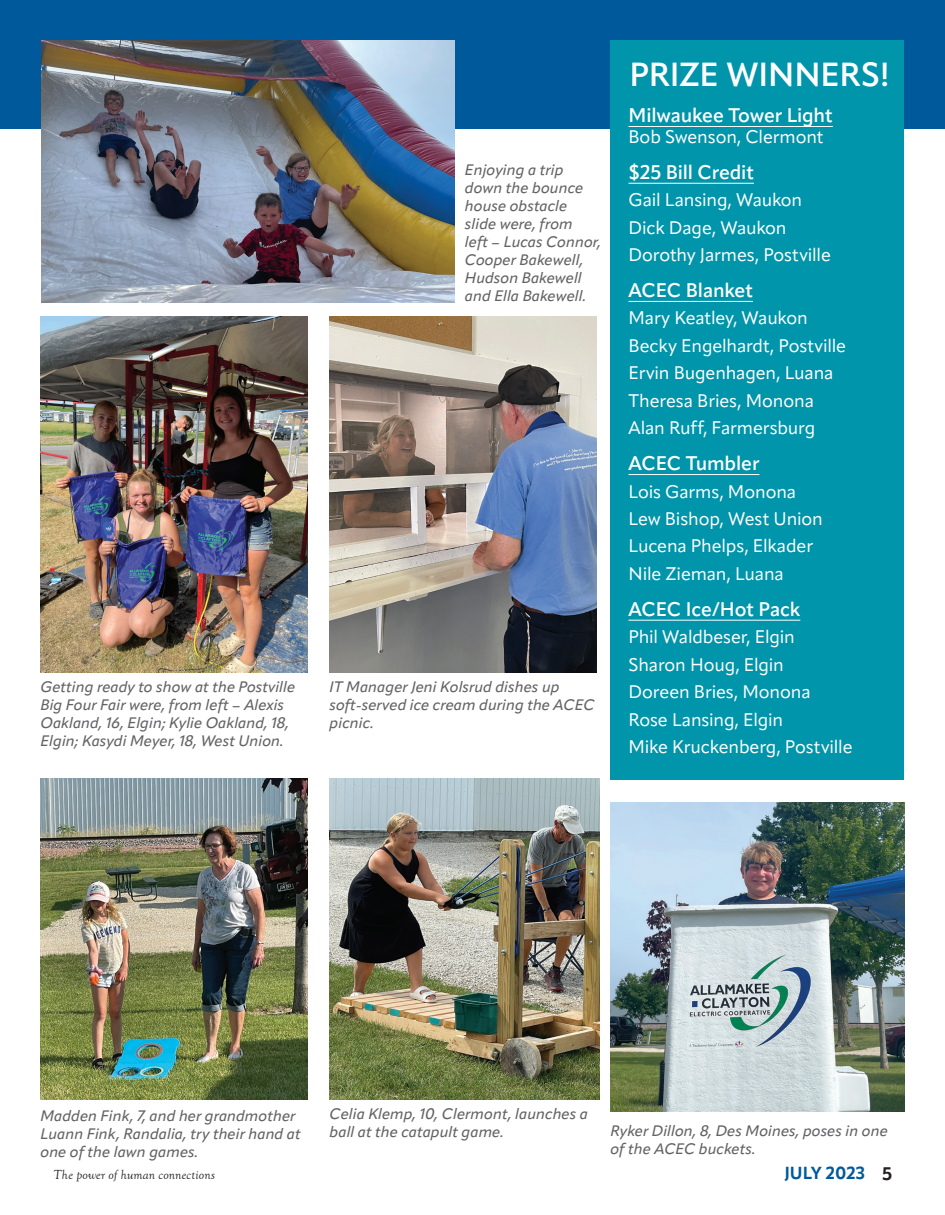
<style>
.page{position:relative;width:945px;height:1215px;background:#fff}
.page>*{position:absolute;margin:0;border:0;box-sizing:border-box;transform-origin:0 0}
.t1{font:600 33px "Apparat";letter-spacing:-.005em;color:#fff}
.t2{font:600 19.5px "Apparat";letter-spacing:-.01em;color:#fff}
.t3{font:18px/27.5px "Apparat";letter-spacing:-.01em;color:#fff}
.t4{font:700 17.25px "Apparat";letter-spacing:.01em;color:#00599b}
.t5{font:italic 500 15px/18px "Apparat";color:#636366}
.t6{font:italic 13.5px "Goudy Old Style T";letter-spacing:.01em;color:#231f20}
.s1{font-size:18px;color:#231f20}
</style>
<div class="page">
<img style="left:40px;top:779px;width:267px;height:321px">
<div style="left:0;top:0;width:945px;height:128px;background:#00599b"></div>
<div style="left:610px;top:40px;width:294px;height:740px;background:#0095aa"></div>
<hr style="left:628px;top:126px;width:205px;height:1px;background:#fff">
<hr style="left:628px;top:183px;width:126px;height:1px;background:#fff">
<hr style="left:628px;top:301px;width:125px;height:1px;background:#fff">
<hr style="left:628px;top:474px;width:131px;height:1px;background:#fff">
<hr style="left:628px;top:620px;width:172px;height:1px;background:#fff">
<img style="left:330px;top:779px;width:269px;height:320px">
<img style="left:610px;top:803px;width:294px;height:309px">
<img style="left:41px;top:41px;width:414px;height:261px">
<img style="left:40px;top:316px;width:267px;height:356px">
<img style="left:330px;top:316px;width:266px;height:356px">
<p class="t5" style="left:465px;top:161px;width:138px">Enjoying a trip down the bounce house obstacle slide were, from<br>left – Lucas Connor,<br>Cooper Bakewell,<br>Hudson Bakewell and Ella Bakewell.</p>
<p class="t5" style="left:40px;top:677px;width:256px">Getting ready to show at the Postville Big Four Fair were, from left – Alexis Oakland, 16, Elgin; Kylie Oakland, 18, Elgin; Kasydi Meyer, 18, West Union.</p>
<p class="t5" style="left:330px;top:677px;width:267px">IT Manager Jeni Kolsrud dishes up soft-served ice cream during the ACEC picnic.</p>
<h1 class="t1" style="left:629px;top:55px;width:262px">PRIZE WINNERS!</h1>
<h2 class="t2" style="left:628px;top:103px;width:206px">Milwaukee Tower Light</h2>
<p class="t3" style="left:628px;top:123px;width:197px">Bob Swenson, Clermont</p>
<h2 class="t2" style="left:628px;top:160px;width:127px">$25 Bill Credit</h2>
<p class="t3" style="left:628px;top:186px;width:204px">Gail Lansing, Waukon<br>Dick Dage, Waukon<br>Dorothy Jarmes, Postville</p>
<h2 class="t2" style="left:628px;top:278px;width:126px">ACEC Blanket</h2>
<p class="t3" style="left:628px;top:304px;width:219px">Mary Keatley, Waukon<br>Becky Engelhardt, Postville<br>Ervin Bugenhagen, Luana<br>Theresa Bries, Monona<br>Alan Ruff, Farmersburg</p>
<h2 class="t2" style="left:628px;top:451px;width:132px">ACEC Tumbler</h2>
<p class="t3" style="left:628px;top:478px;width:196px">Lois Garms, Monona<br>Lew Bishop, West Union<br>Lucena Phelps, Elkader<br>Nile Zieman, Luana</p>
<h2 class="t2" style="left:628px;top:597px;width:173px">ACEC Ice/Hot Pack</h2>
<p class="t3" style="left:628px;top:623px;width:226px">Phil Waldbeser, Elgin<br>Sharon Houg, Elgin<br>Doreen Bries, Monona<br>Rose Lansing, Elgin<br>Mike Kruckenberg, Postville</p>
<p class="t5" style="left:40px;top:1107px;width:262px">Madden Fink, 7, and her grandmother<br>Luann Fink, Randalia, try their hand at one of the lawn games.</p>
<p class="t5" style="left:330px;top:1105px;width:260px">Celia Klemp, 10, Clermont, launches a ball at the catapult game.</p>
<p class="t5" style="left:610px;top:1121px;width:279px">Ryker Dillon, 8, Des Moines, poses in one of the ACEC buckets.</p>
<p class="t6" style="left:54px;top:1167px;width:163px">The power of human connections</p>
<p class="t4" style="left:784px;top:1162px;width:110px">JULY 2023 <span class="s1">5</span></p>
</div>
